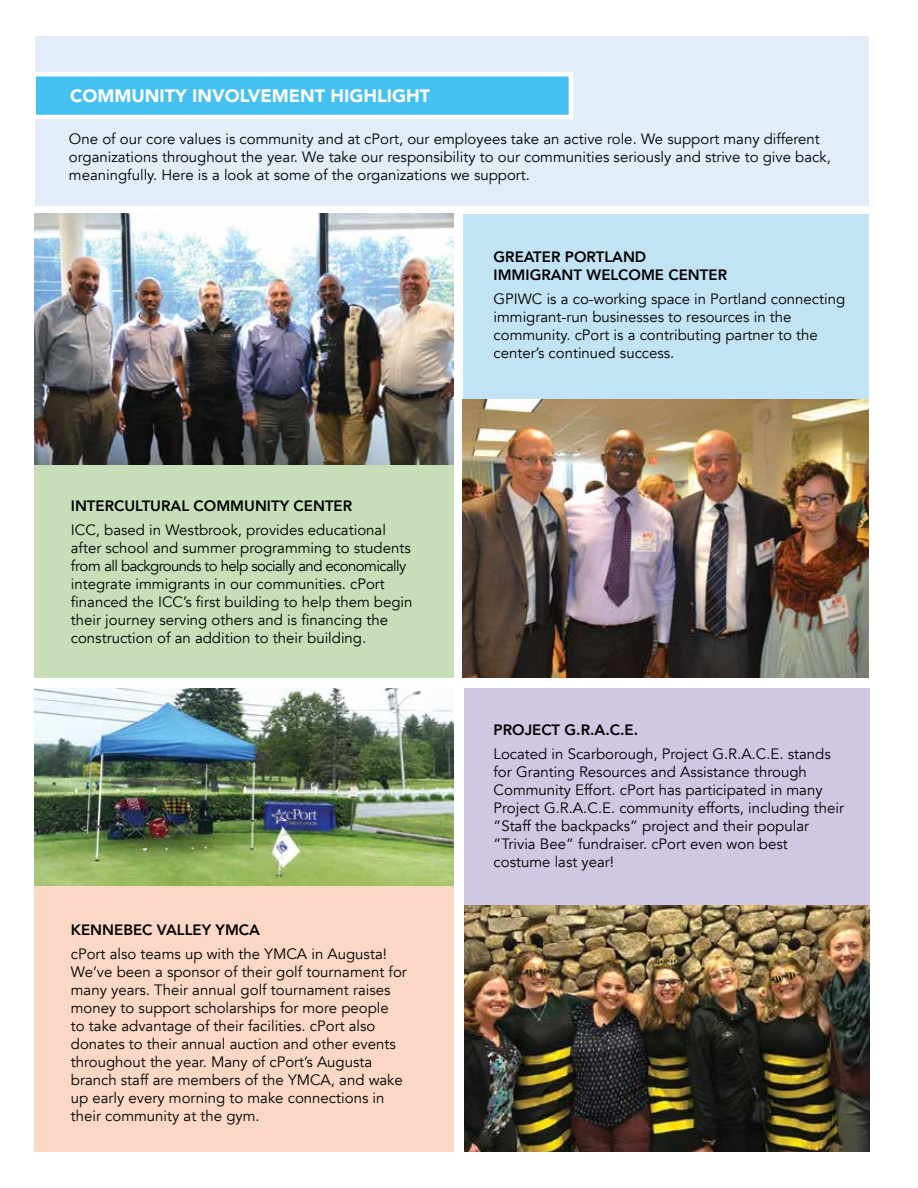
<style>
.page{position:relative;width:918px;height:1188px;background:#fff}
.page>*{position:absolute;margin:0;border:0;box-sizing:border-box;transform-origin:0 0}
.t1{font:900 18px "Avenir";color:#fff}
.t2{font:15px/18px "Avenir";color:#000}
.t3{font:800 15px/18px "Avenir";color:#000}
</style>
<div class="page">
<div style="left:35px;top:36px;width:834px;height:169px;background:#e3edf9"></div>
<div style="left:34px;top:74px;width:537px;height:43px;background:#44c1f2"></div>
<div style="left:32px;top:72px;width:541px;height:47px;border:4px solid #fff"></div>
<div style="left:35px;top:214px;width:419px;height:463px;background:#c7deb9"></div>
<div style="left:463px;top:214px;width:406px;height:463px;background:#c2e3f4"></div>
<div style="left:464px;top:688px;width:406px;height:464px;background:#d1c7e3"></div>
<div style="left:35px;top:688px;width:419px;height:464px;background:#fbd8c5"></div>
<img style="left:35px;top:214px;width:419px;height:250px">
<img style="left:463px;top:400px;width:406px;height:277px">
<img style="left:35px;top:689px;width:419px;height:196px">
<img style="left:464px;top:905px;width:406px;height:247px">
<p class="t1" style="left:70px;top:80px;width:361px">COMMUNITY INVOLVEMENT HIGHLIGHT</p>
<p class="t2" style="left:69px;top:130px;width:763px">One of our core values is community and at cPort, our employees take an active role. We support many different organizations throughout the year. We take our responsibility to our communities seriously and strive to give back, meaningfully. Here is a look at some of the organizations we support.</p>
<p class="t3" style="left:71px;top:497px;width:283px">INTERCULTURAL COMMUNITY CENTER</p>
<p class="t2" style="left:71px;top:521px;width:343px">ICC, based in Westbrook, provides educational after school and summer programming to students from all backgrounds to help socially and economically integrate immigrants in our communities. cPort financed the ICC’s first building to help them begin their journey serving others and is financing the construction of an addition to their building.</p>
<p class="t3" style="left:71px;top:920px;width:191px">KENNEBEC VALLEY YMCA</p>
<p class="t2" style="left:71px;top:945px;width:338px">cPort also teams up with the YMCA in Augusta!<br>We’ve been a sponsor of their golf tournament for many years. Their annual golf tournament raises money to support scholarships for more people<br>to take advantage of their facilities. cPort also donates to their annual auction and other events throughout the year. Many of cPort’s Augusta branch staff are members of the YMCA, and wake up early every morning to make connections in their community at the gym.</p>
<p class="t3" style="left:494px;top:248px;width:235px">GREATER PORTLAND<br>IMMIGRANT WELCOME CENTER</p>
<p class="t2" style="left:494px;top:290px;width:353px">GPIWC is a co-working space in Portland connecting immigrant-run businesses to resources in the community. cPort is a contributing partner to the center’s continued success.</p>
<p class="t3" style="left:494px;top:721px;width:146px">PROJECT G.R.A.C.E.</p>
<p class="t2" style="left:494px;top:745px;width:352px">Located in Scarborough, Project G.R.A.C.E. stands for Granting Resources and Assistance through Community Effort. cPort has participated in many Project G.R.A.C.E. community efforts, including their ”Staff the backpacks” project and their popular ”Trivia Bee” fundraiser. cPort even won best costume last year!</p>
</div>
